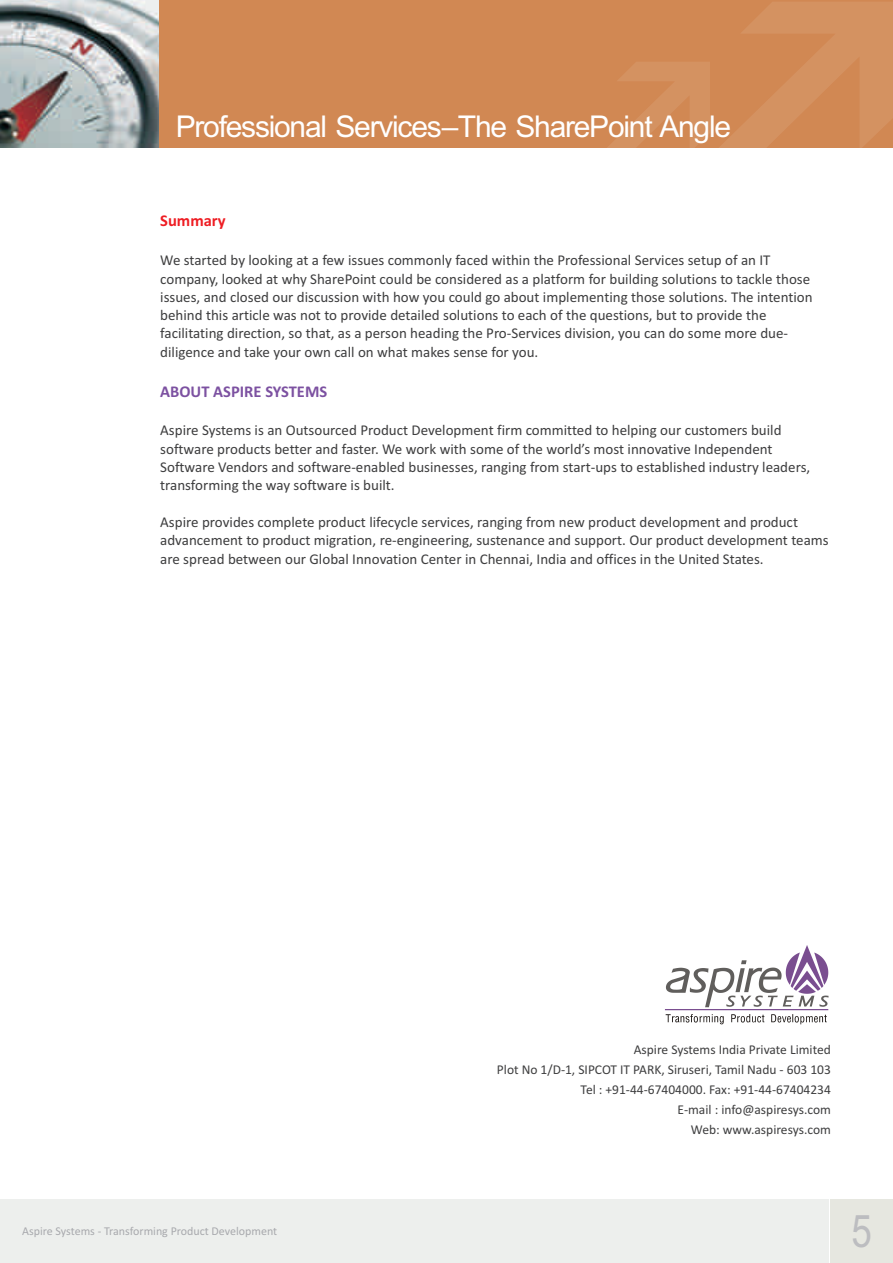
<style>
.page{position:relative;width:893px;height:1263px;background:#fff}
.page>*{position:absolute;margin:0;border:0;box-sizing:border-box;transform-origin:0 0}
.t1{font:45px "Arial Narrow";color:#bcbdc0}
.t2{font:30px "Arial";letter-spacing:-.04em;color:#fff}
.t3{font:700 16.5px "Calibri";color:#7c51a1}
.t4{font:700 16.5px "Calibri";color:#ee1d23}
.t5{font:15px/18.3px "Calibri";color:#3e3e3f}
.t6{font:13.5px/20px "Calibri";color:#3e3e3f;text-align:right}
.t7{font:12px "Calibri";color:#a8a9ad}
</style>
<div class="page">
<img style="left:0;top:0;width:158px;height:148px">
<div style="left:0;top:1199px;width:893px;height:64px;background:#edefed"></div>
<div style="left:160px;top:0;width:733px;height:148px;background:#d18853"></div>
<svg style="left:607px;top:2px;width:286px;height:146px"></svg>
<div style="left:829px;top:1199px;width:64px;height:64px;background:#e6e7e0"></div>
<hr style="left:829px;top:1199px;width:1px;height:64px;background:#fff">
<svg style="left:665px;top:945px;width:164px;height:79px"></svg>
<h2 class="t2" style="left:176px;top:115px;width:557px">Professional Services –The SharePoint Angle</h2>
<p class="t4" style="left:160px;top:214px;width:67px">Summary</p>
<p class="t5" style="left:160px;top:252px;width:654px">We started by looking at a few issues commonly faced within the Professional Services setup of an IT company, looked at why SharePoint could be considered as a platform for building solutions to tackle those issues, and closed our discussion with how you could go about implementing those solutions. The intention behind this article was not to provide detailed solutions to each of the questions, but to provide the facilitating direction, so that, as a person heading the Pro-Services division, you can do some more due&shy;diligence and take your own call on what makes sense for you.</p>
<p class="t3" style="left:160px;top:384px;width:169px">ABOUT ASPIRE SYSTEMS</p>
<p class="t5" style="left:160px;top:423px;width:651px">Aspire Systems is an Outsourced Product Development firm committed to helping our customers build software products better and faster. We work with some of the world’s most innovative Independent Software Vendors and software-enabled businesses, ranging from start-ups to established industry leaders, transforming the way software is built.</p>
<p class="t5" style="left:160px;top:514px;width:670px">Aspire provides complete product lifecycle services, ranging from new product development and product advancement to product migration, re-engineering, sustenance and support. Our product development teams are spread between our Global Innovation Center in Chennai, India and offices in the United States.</p>
<p class="t6" style="left:497px;top:1041px;width:335px">Aspire Systems India Private Limited<br>Plot No 1/D-1, SIPCOT IT PARK, Siruseri, Tamil Nadu - 603 103<br>Tel : +91-44-67404000. Fax: +91-44-67404234<br>E-mail : info@aspiresys.com<br>Web: www.aspiresys.com</p>
<p class="t7" style="left:22px;top:1226px;width:257px">Aspire Systems - Transforming Product Development</p>
<h1 class="t1" style="left:851px;top:1214px;width:22px">5</h1>
</div>
